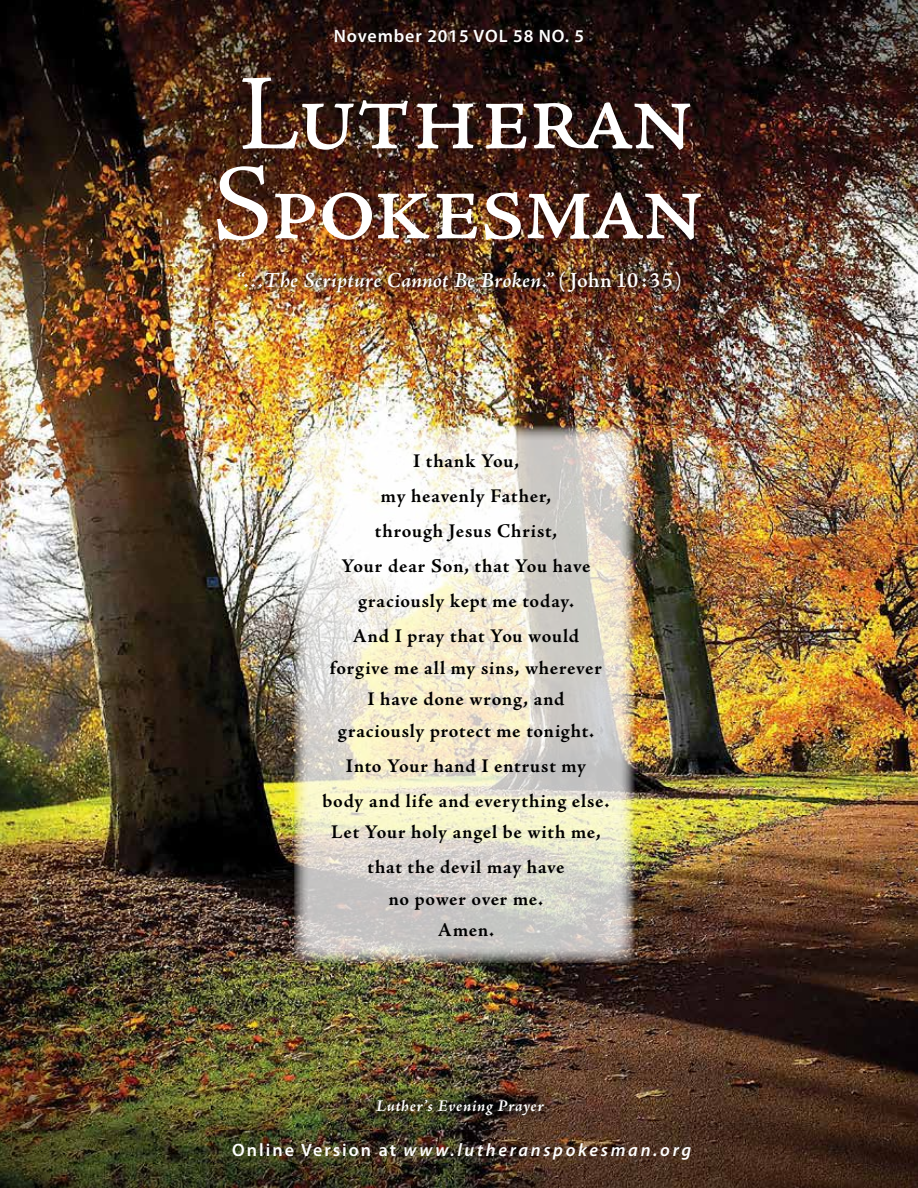
<style>
.page{position:relative;width:918px;height:1188px;background:#fff}
.page>*{position:absolute;margin:0;border:0;box-sizing:border-box;transform-origin:0 0}
.t1{font:italic 600 21.75px "Adobe Jenson Pro";letter-spacing:.015em;color:#fff}
.t2{font:700 19.5px/35px "Adobe Jenson Pro";letter-spacing:.035em;color:#000;text-align:center}
.t3{font:italic 600 18px "Myriad Pro";letter-spacing:.15em;color:#fff}
.t4{font:600 18px "Myriad Pro";letter-spacing:.05em;color:#fff}
.t5{font:italic 700 16.5px "Adobe Jenson Pro";letter-spacing:.04em;color:#fff}
.s1{font-style:normal}
</style>
<div class="page">
<img style="left:0;top:0;width:918px;height:1131px">
<svg style="left:242px;top:77px;width:449px;height:73px"></svg>
<img style="left:217px;top:165px;width:484px;height:76px">
<svg style="left:294px;top:426px;width:340px;height:537px"></svg>
<div style="left:362px;top:1085px;width:197px;height:45px;background:#000;opacity:.75"></div>
<div style="left:230px;top:263px;width:459px;height:37px;background:#000;opacity:.5"></div>
<img style="left:0;top:1131px;width:918px;height:57px">
<p class="t4" style="left:334px;top:26px;width:252px">November 2015 VOL 58 NO. 5</p>
<p class="t1" style="left:236px;top:267px;width:447px">“...The Scripture Cannot Be Broken.” <span class="s1">( John 10 :35)</span></p>
<p class="t2" style="left:342px;top:444px;width:250px">I thank You,<br>my heavenly Father,<br>through Jesus Christ,<br>Your dear Son, that You have graciously kept me today.<br>And I pray that You would</p>
<p class="t2" style="left:330px;top:652px;width:274px;line-height:31.5px">forgive me all my sins, wherever<br>I have done wrong, and graciously protect me tonight.</p>
<p class="t2" style="left:323px;top:748px;width:288px">Into Your hand I entrust my<br>body and life and everything else.</p>
<p class="t2" style="left:331px;top:815px;width:271px">Let Your holy angel be with me, that the devil may have</p>
<p class="t2" style="left:389px;top:883px;width:156px;line-height:31.5px">no power over me.<br>Amen.</p>
<p class="t5" style="left:376px;top:1096px;width:169px">Luther’s Evening Prayer</p>
<p class="t3" style="left:232px;top:1140px;width:461px"><span class="s1">Online Version at</span> www.lutheranspokesman.org</p>
</div>
